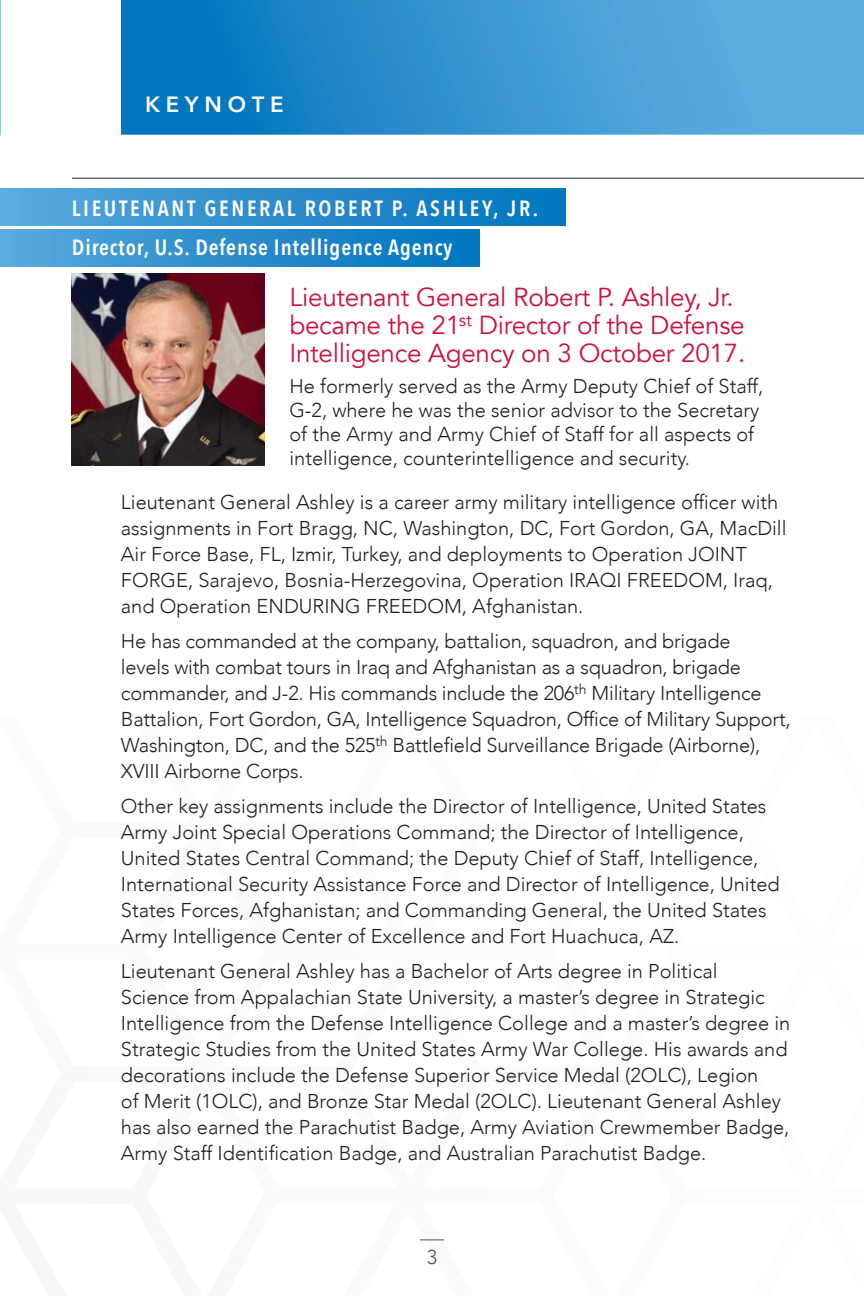
<style>
.page{position:relative;width:864px;height:1296px;background:#fff}
.page>*{position:absolute;margin:0;border:0;box-sizing:border-box;transform-origin:0 0}
.t1{font:26px/28px "Avenir";letter-spacing:-.01em;color:#cd123d}
.t2{font:600 22px/38.6px "Avenir Next Condensed";letter-spacing:.04em;color:#fff}
.t3{font:800 22px "Avenir";letter-spacing:.26em;color:#fff}
.t4{font:300 20px/26px "Avenir";color:#231f20}
.t5{font:300 20px "Avenir";color:#475865}
</style>
<div class="page">
<svg style="left:121px;top:0;width:743px;height:135px;background:#3594d0"></svg>
<hr style="left:72px;top:178px;width:792px;height:1px;background:#172938">
<div style="left:1px;top:189px;width:564px;height:37px;background:linear-gradient(to right,#5ba9dd,#0074bc)"></div>
<div style="left:1px;top:230px;width:478px;height:37px;background:linear-gradient(to right,#59a8dd,#0073bc)"></div>
<img style="left:72px;top:273px;width:192px;height:192px">
<svg style="left:0;top:0;width:1px;height:135px"></svg>
<p class="t3" style="left:145px;top:87px;width:140px">KEYNOTE</p>
<p class="t2" style="left:72px;top:189px;width:468px">LIEUTENANT GENERAL ROBERT P. ASHLEY, JR.<br>Director, U.S. Defense Intelligence Agency</p>
<h1 class="t1" style="left:289px;top:284px;width:457px">Lieutenant General Robert P. Ashley, Jr. became the 21<sup>st</sup> Director of the Defense<br>Intelligence Agency on 3 October 2017.</h1>
<p class="t4" style="left:289px;top:374px;width:475px;line-height:24px">He formerly served as the Army Deputy Chief of Staff, G-2, where he was the senior advisor to the Secretary of the Army and Army Chief of Staff for all aspects of intelligence, counterintelligence and security.</p>
<p class="t4" style="left:121px;top:489px;width:667px">Lieutenant General Ashley is a career army military intelligence officer with assignments in Fort Bragg, NC, Washington, DC, Fort Gordon, GA, MacDill Air Force Base, FL, Izmir, Turkey, and deployments to Operation JOINT FORGE, Sarajevo, Bosnia-Herzegovina, Operation IRAQI FREEDOM, Iraq, and Operation ENDURING FREEDOM, Afghanistan.</p>
<p class="t4" style="left:121px;top:628px;width:671px">He has commanded at the company, battalion, squadron, and brigade<br>levels with combat tours in Iraq and Afghanistan as a squadron, brigade commander, and J-2. His commands include the 206<sup>th</sup> Military Intelligence Battalion, Fort Gordon, GA, Intelligence Squadron, Office of Military Support, Washington, DC, and the 525<sup>th</sup> Battlefield Surveillance Brigade (Airborne), XVIII Airborne Corps.</p>
<p class="t4" style="left:121px;top:793px;width:660px">Other key assignments include the Director of Intelligence, United States Army Joint Special Operations Command; the Director of Intelligence, United States Central Command; the Deputy Chief of Staff, Intelligence, International Security Assistance Force and Director of Intelligence, United States Forces, Afghanistan; and Commanding General, the United States Army Intelligence Center of Excellence and Fort Huachuca, AZ.</p>
<p class="t4" style="left:121px;top:958px;width:671px">Lieutenant General Ashley has a Bachelor of Arts degree in Political Science from Appalachian State University, a master’s degree in Strategic Intelligence from the Defense Intelligence College and a master’s degree in Strategic Studies from the United States Army War College. His awards and decorations include the Defense Superior Service Medal (2OLC), Legion<br>of Merit (1OLC), and Bronze Star Medal (2OLC). Lieutenant General Ashley has also earned the Parachutist Badge, Army Aviation Crewmember Badge, Army Staff Identification Badge, and Australian Parachutist Badge.</p>
<p class="t5" style="left:427px;top:1245px;width:12px">3</p>
</div>
